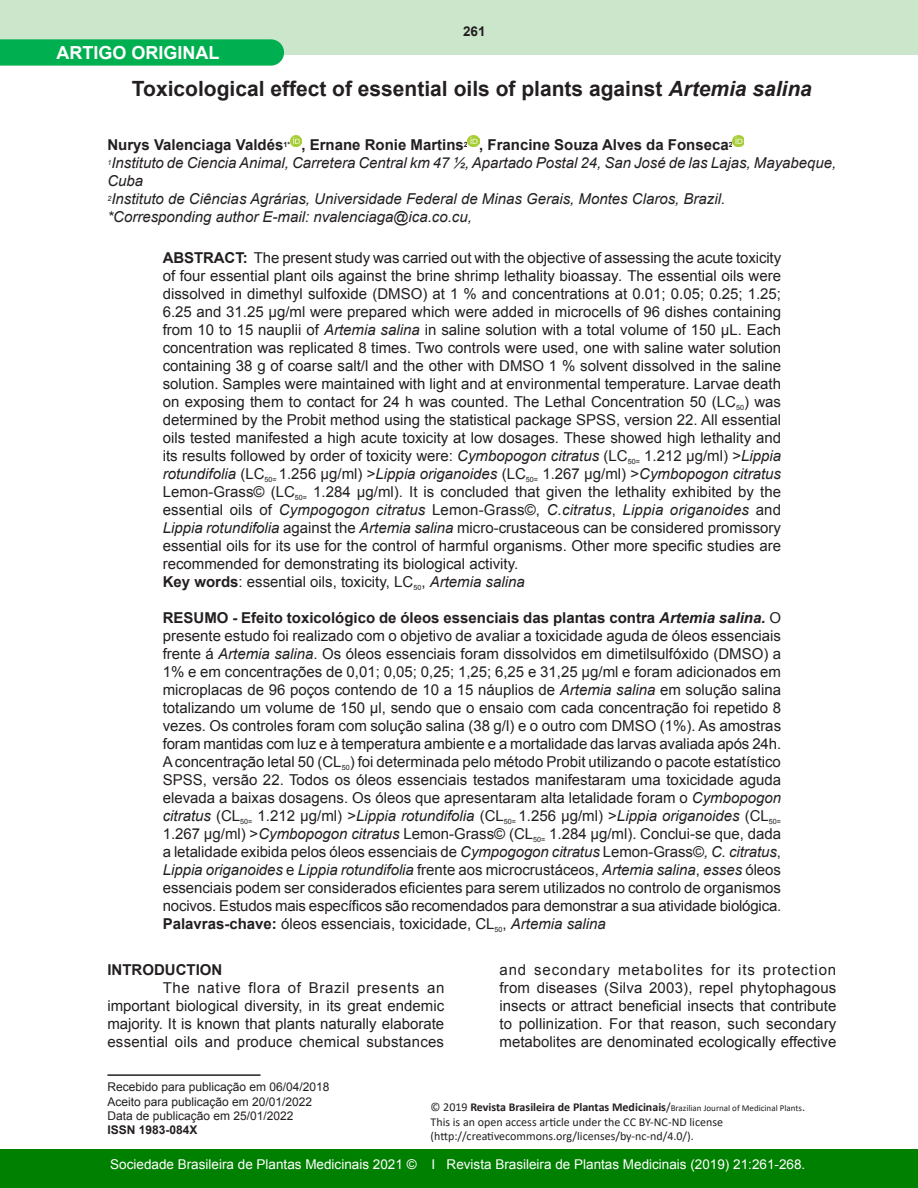
<style>
.page{position:relative;width:918px;height:1188px;background:#fff}
.page>*{position:absolute;margin:0;border:0;box-sizing:border-box;transform-origin:0 0}
.a-titulo{font:700 21px "Arial";color:#231f20}
.a-titulo-2{font:700 18px "Arial";color:#fff}
.a-resumo{font:15px/18px "Arial";color:#231f20;text-align:justify}
.a-texto{font:15px/18px "Arial";color:#231f20;text-align:justify}
.a-nome{font:italic 15px/18px "Arial";color:#231f20}
.a-nome-2{font:700 15px "Arial";color:#231f20}
.a-texto-2{font:700 15px "Arial";color:#231f20}
.t1{font:13.5px "Arial";color:#fff}
.t2{font:700 13.5px "Arial";color:#231f20}
.t3{font:12px "Calibri";color:#231f20}
.a-texto-3{font:12px "Arial";color:#231f20}
.t4{font:700 12px "Calibri";color:#231f20}
.a-texto-4{font:700 12px "Arial";color:#231f20}
.s1{font-style:italic}
.s2{font-weight:700}
.s3{font-weight:700;font-style:italic}
.s4{font-weight:400}
.s5{font-weight:400;font-size:9px}
.s6{font-size:16.5px}
</style>
<div class="page">
<div style="left:0;top:0;width:918px;height:55px;background:#cce6cc"></div>
<div style="left:0;top:1149px;width:918px;height:39px;background:#008000"></div>
<hr style="left:107px;top:1074px;width:154px;height:2px;background:#231f20">
<svg style="left:290px;top:135px;width:11px;height:12px"></svg>
<svg style="left:468px;top:135px;width:11px;height:12px"></svg>
<svg style="left:733px;top:135px;width:11px;height:12px"></svg>
<svg style="left:0;top:39px;width:284px;height:27px;background:#08b255"></svg>
<p class="a-titulo-2" style="left:56px;top:40px;width:165px">ARTIGO ORIGINAL</p>
<p class="t2" style="left:463px;top:22px;width:24px">261</p>
<p class="a-titulo" style="left:132px;top:75px;width:681px">Toxicological effect of essential oils of plants against <span class="s1">Artemia salina</span></p>
<p class="a-nome-2" style="left:107px;top:135px;width:627px">Nurys Valenciaga Valdés<sup>1*</sup> , Ernane Ronie Martins<sup>2</sup> , Francine Souza Alves da Fonseca<sup>2</sup></p>
<p class="a-nome" style="left:107px;top:154px;width:730px"><sup>1</sup>Instituto de Ciencia Animal, Carretera Central km 47 ½, Apartado Postal 24, San José de las Lajas, Mayabeque,<br>Cuba</p>
<p class="a-nome" style="left:107px;top:190px;width:619px"><sup>2</sup>Instituto de Ciências Agrárias, Universidade Federal de Minas Gerais, Montes Claros, Brazil.</p>
<p class="a-nome" style="left:107px;top:208px;width:366px">*Corresponding author E-mail: nvalenciaga@ica.co.cu,</p>
<p class="a-resumo" style="left:163px;top:249px;width:620px"><span class="s2">ABSTRACT:</span> The present study was carried out with the objective of assessing the acute toxicity of four essential plant oils against the brine shrimp lethality bioassay<span class="s1">.</span> The essential oils were dissolved in dimethyl sulfoxide (DMSO) at 1 % and concentrations at 0.01; 0.05; 0.25; 1.25; 6.25 and 31.25 µg/ml were prepared which were added in microcells of 96 dishes containing from 10 to 15 nauplii of <span class="s1">Artemia salina</span> in saline solution with a total volume of 150 µL. Each concentration was replicated 8 times. Two controls were used, one with saline water solution containing 38 g of coarse salt/l and the other with DMSO 1 % solvent dissolved in the saline solution. Samples were maintained with light and at environmental temperature. Larvae death on exposing them to contact for 24 h was counted. The Lethal Concentration 50 (LC<sub>50</sub>) was determined by the Probit method using the statistical package SPSS, version 22. All essential oils tested manifested a high acute toxicity at low dosages. These showed high lethality and its results followed by order of toxicity were: <span class="s1">Cymbopogon citratus</span> (LC<sub>50=</sub> 1.212 µg/ml) &gt;<span class="s1">Lippia rotundifolia</span> (LC<sub>50=</sub> 1.256 µg/ml) &gt;<span class="s1">Lippia origanoides</span> (LC<sub>50=</sub> 1.267 µg/ml) &gt;<span class="s1">Cymbopogon citratus </span>Lemon-Grass© (LC<sub>50=</sub> 1.284 µg/ml). It is concluded that given the lethality exhibited by the essential oils of <span class="s1">Cympogogon citratus</span> Lemon-Grass©, <span class="s1">C.citratus</span>, <span class="s1">Lippia origanoides</span> and <span class="s1">Lippia rotundifolia</span> against the <span class="s1">Artemia salina</span> micro-crustaceous can be considered promissory essential oils for its use for the control of harmful organisms. Other more specific studies are recommended for demonstrating its biological activity.</p>
<p class="a-resumo" style="left:163px;top:573px;width:364px"><span class="s2">Key words</span>: essential oils, toxicity, LC<sub>50</sub>, <span class="s1">Artemia salina</span></p>
<p class="a-resumo" style="left:163px;top:609px;width:620px"><span class="s2">RESUMO - Efeito toxicológico de óleos essenciais das plantas contra</span> <span class="s3">Artemia salina.</span> O presente estudo foi realizado com o objetivo de avaliar a toxicidade aguda de óleos essenciais frente á <span class="s1">Artemia salina</span>. Os óleos essenciais foram dissolvidos em dimetilsulfóxido (DMSO) a 1% e em concentrações de 0,01; 0,05; 0,25; 1,25; 6,25 e 31,25 µg/ml e foram adicionados em microplacas de 96 poços contendo de 10 a 15 náuplios de <span class="s1">Artemia salina</span> em solução salina totalizando um volume de 150 µl, sendo que o ensaio com cada concentração foi repetido 8 vezes. Os controles foram com solução salina (38 g/l) e o outro com DMSO (1%). As amostras foram mantidas com luz e à temperatura ambiente e a mortalidade das larvas avaliada após 24h.<br>A concentração letal 50 (CL<sub>50</sub>) foi determinada pelo método Probit utilizando o pacote estatístico SPSS, versão 22. Todos os óleos essenciais testados manifestaram uma toxicidade aguda elevada a baixas dosagens. Os óleos que apresentaram alta letalidade foram o <span class="s1">Cymbopogon citratus</span> (CL<sub>50=</sub> 1.212 µg/ml) &gt;<span class="s1">Lippia rotundifolia</span> (CL<sub>50=</sub> 1.256 µg/ml) &gt;<span class="s1">Lippia origanoides</span> (CL<sub>50= </sub>1.267 µg/ml) &gt;<span class="s1">Cymbopogon citratus</span> Lemon-Grass© (CL<sub>50=</sub> 1.284 µg/ml). Conclui-se que, dada a letalidade exibida pelos óleos essenciais de <span class="s1">Cympogogon citratus</span> Lemon-Grass©<span class="s1">, C. citratus</span>, <span class="s1">Lippia origanoides</span> e <span class="s1">Lippia rotundifolia</span> frente aos microcrustáceos, <span class="s1">Artemia salina</span>, <span class="s1">esses</span> óleos essenciais podem ser considerados eficientes para serem utilizados no controlo de organismos nocivos. Estudos mais específicos são recomendados para demonstrar a sua atividade biológica.</p>
<p class="a-resumo" style="left:163px;top:915px;width:445px"><span class="s2">Palavras-chave:</span> óleos essenciais, toxicidade, CL<sub>50</sub>, <span class="s1">Artemia salina</span></p>
<p class="a-texto-2" style="left:107px;top:960px;width:116px">INTRODUCTION</p>
<p class="a-texto" style="left:107px;top:979px;width:338px;text-indent:55px">The native flora of Brazil presents an important biological diversity, in its great endemic majority. It is known that plants naturally elaborate essential oils and produce chemical substances</p>
<p class="a-texto" style="left:500px;top:961px;width:338px">and secondary metabolites for its protection from diseases (Silva 2003), repel phytophagous insects or attract beneficial insects that contribute to pollinization. For that reason, such secondary metabolites are denominated ecologically effective</p>
<p class="a-texto-3" style="left:107px;top:1079px;width:224px">Recebido para publicação em 06/04/2018</p>
<p class="a-texto-3" style="left:107px;top:1094px;width:206px">Aceito para publicação em 20/01/2022</p>
<p class="a-texto-3" style="left:107px;top:1108px;width:188px">Data de publicação em 25/01/2022</p>
<p class="a-texto-4" style="left:107px;top:1122px;width:92px">ISSN 1983-084X</p>
<p class="t4" style="left:431px;top:1099px;width:376px"><span class="s4">©️ 2019</span> Revista Brasileira de Plantas Medicinais<span class="s4">/</span><span class="s5">Brazilian Journal of Medicinal Plants</span><span class="s4">.</span></p>
<p class="t3" style="left:431px;top:1113px;width:294px">This is an open access article under the CC BY-NC-ND license</p>
<p class="t3" style="left:431px;top:1128px;width:265px">(http://creativecommons.org/licenses/by-nc-nd/4.0/).</p>
<p class="t1" style="left:265px;top:1155px;width:406px"><span class="s6">Rev Bras Plantas Med</span> / Braz J Med Plants (2019) 21:261-268.</p>
<p class="t1" style="left:110px;top:1155px;width:696px">Sociedade Brasileira de Plantas Medicinais 2021 © I Revista Brasileira de Plantas Medicinais (2019) 21:261-268.</p>
</div>
